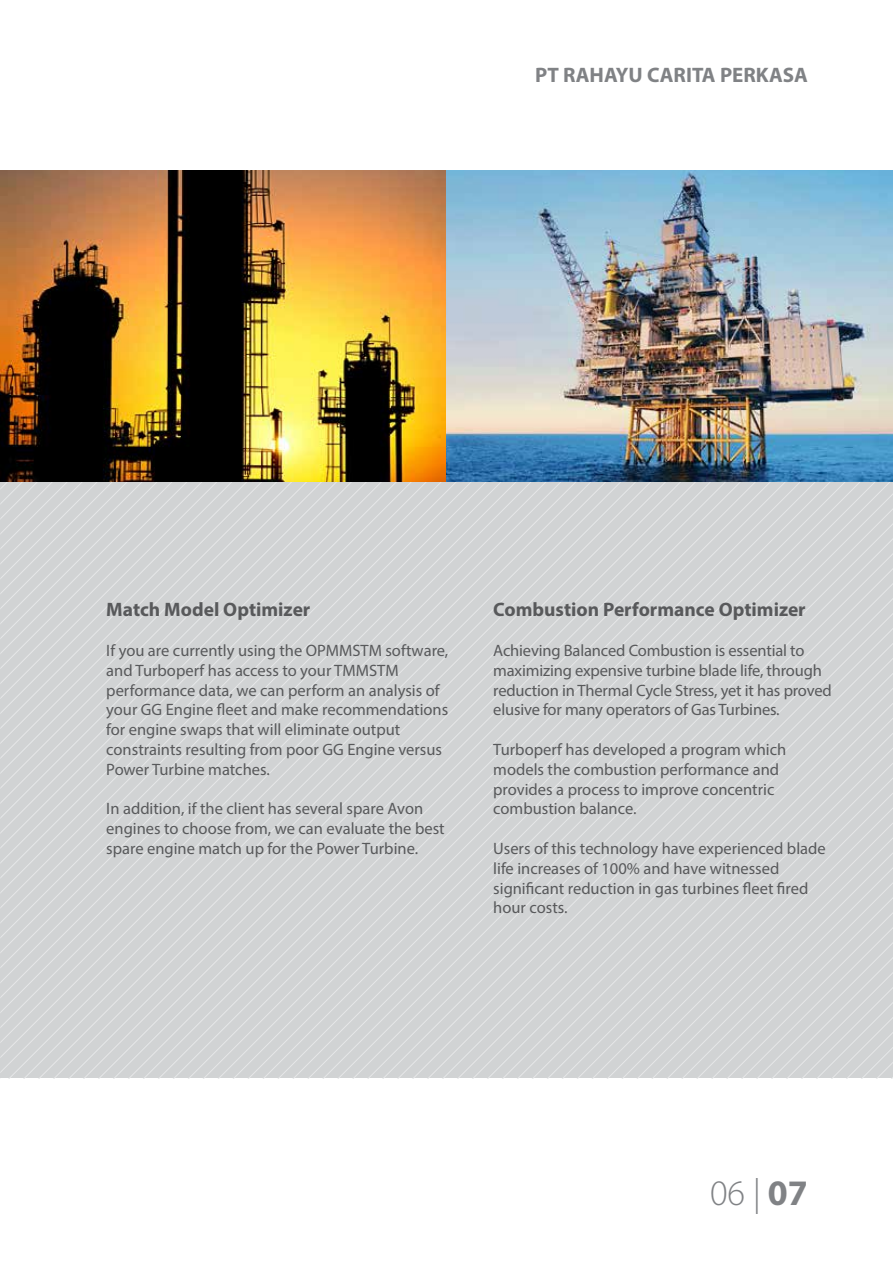
<style>
.page{position:relative;width:893px;height:1263px;background:#fff}
.page>*{position:absolute;margin:0;border:0;box-sizing:border-box;transform-origin:0 0}
.t1{font:300 36px "Myriad Pro";color:#808285}
.t2{font:700 21px "Myriad Pro";color:#808285}
.t3{font:700 19.5px "Myriad Pro";color:#58595b}
.t4{font:16.5px/19.8px "Myriad Pro";color:#58595b}
.s1{font-weight:700}
</style>
<div class="page">
<img style="left:0;top:171px;width:893px;height:312px">
<svg style="left:85px;top:483px;width:15px;height:595px"></svg>
<svg style="left:100px;top:483px;width:15px;height:595px"></svg>
<svg style="left:115px;top:483px;width:15px;height:595px"></svg>
<svg style="left:130px;top:483px;width:15px;height:595px"></svg>
<svg style="left:145px;top:483px;width:15px;height:595px"></svg>
<svg style="left:160px;top:483px;width:15px;height:595px"></svg>
<svg style="left:175px;top:483px;width:15px;height:595px"></svg>
<svg style="left:190px;top:483px;width:15px;height:595px"></svg>
<svg style="left:205px;top:483px;width:15px;height:595px"></svg>
<svg style="left:220px;top:483px;width:15px;height:595px"></svg>
<svg style="left:235px;top:483px;width:15px;height:595px"></svg>
<svg style="left:250px;top:483px;width:14px;height:595px"></svg>
<svg style="left:264px;top:483px;width:15px;height:595px"></svg>
<svg style="left:279px;top:483px;width:15px;height:595px"></svg>
<svg style="left:294px;top:483px;width:15px;height:595px"></svg>
<svg style="left:309px;top:483px;width:15px;height:595px"></svg>
<svg style="left:324px;top:483px;width:15px;height:595px"></svg>
<svg style="left:339px;top:483px;width:15px;height:595px"></svg>
<svg style="left:354px;top:483px;width:15px;height:595px"></svg>
<svg style="left:369px;top:483px;width:15px;height:595px"></svg>
<svg style="left:384px;top:483px;width:15px;height:595px"></svg>
<svg style="left:399px;top:483px;width:15px;height:595px"></svg>
<svg style="left:414px;top:483px;width:15px;height:595px"></svg>
<svg style="left:429px;top:483px;width:15px;height:595px"></svg>
<svg style="left:444px;top:483px;width:15px;height:595px"></svg>
<svg style="left:459px;top:483px;width:15px;height:595px"></svg>
<svg style="left:474px;top:483px;width:15px;height:595px"></svg>
<svg style="left:489px;top:483px;width:15px;height:595px"></svg>
<svg style="left:504px;top:483px;width:15px;height:595px"></svg>
<svg style="left:519px;top:483px;width:15px;height:595px"></svg>
<svg style="left:534px;top:483px;width:15px;height:595px"></svg>
<svg style="left:549px;top:483px;width:15px;height:595px"></svg>
<svg style="left:564px;top:483px;width:15px;height:595px"></svg>
<svg style="left:579px;top:483px;width:15px;height:595px"></svg>
<svg style="left:594px;top:483px;width:15px;height:595px"></svg>
<svg style="left:609px;top:483px;width:14px;height:595px"></svg>
<svg style="left:623px;top:483px;width:15px;height:595px"></svg>
<svg style="left:638px;top:483px;width:15px;height:595px"></svg>
<svg style="left:653px;top:483px;width:15px;height:595px"></svg>
<svg style="left:668px;top:483px;width:15px;height:595px"></svg>
<svg style="left:683px;top:483px;width:15px;height:595px"></svg>
<svg style="left:698px;top:483px;width:15px;height:595px"></svg>
<svg style="left:713px;top:483px;width:15px;height:595px"></svg>
<svg style="left:728px;top:483px;width:15px;height:595px"></svg>
<svg style="left:743px;top:483px;width:15px;height:595px"></svg>
<svg style="left:758px;top:483px;width:15px;height:595px"></svg>
<svg style="left:773px;top:483px;width:15px;height:595px"></svg>
<svg style="left:788px;top:483px;width:15px;height:595px"></svg>
<svg style="left:803px;top:483px;width:15px;height:595px"></svg>
<svg style="left:818px;top:483px;width:75px;height:595px"></svg>
<svg style="left:0;top:483px;width:75px;height:595px"></svg>
<p class="t2" style="left:535px;top:61px;width:274px">PT RAHAYU CARITA PERKASA</p>
<p class="t3" style="left:106px;top:597px;width:206px">Match Model Optimizer</p>
<p class="t4" style="left:106px;top:640px;width:344px">If you are currently using the OPMMSTM software, and Turboperf has access to your TMMSTM performance data, we can perform an analysis of your GG Engine fleet and make recommendations for engine swaps that will eliminate output constraints resulting from poor GG Engine versus Power Turbine matches.</p>
<p class="t4" style="left:106px;top:799px;width:340px">In addition, if the client has several spare Avon engines to choose from, we can evaluate the best spare engine match up for the Power Turbine.</p>
<p class="t3" style="left:493px;top:597px;width:314px">Combustion Performance Optimizer</p>
<p class="t4" style="left:493px;top:640px;width:340px">Achieving Balanced Combustion is essential to maximizing expensive turbine blade life, through reduction in Thermal Cycle Stress, yet it has proved elusive for many operators of Gas Turbines.</p>
<p class="t4" style="left:493px;top:739px;width:294px">Turboperf has developed a program which models the combustion performance and provides a process to improve concentric combustion balance.</p>
<p class="t4" style="left:493px;top:838px;width:334px">Users of this technology have experienced blade life increases of 100% and have witnessed significant reduction in gas turbines fleet fired hour costs.</p>
<h1 class="t1" style="left:710px;top:1171px;width:99px">06 | <span class="s1">07</span></h1>
</div>
